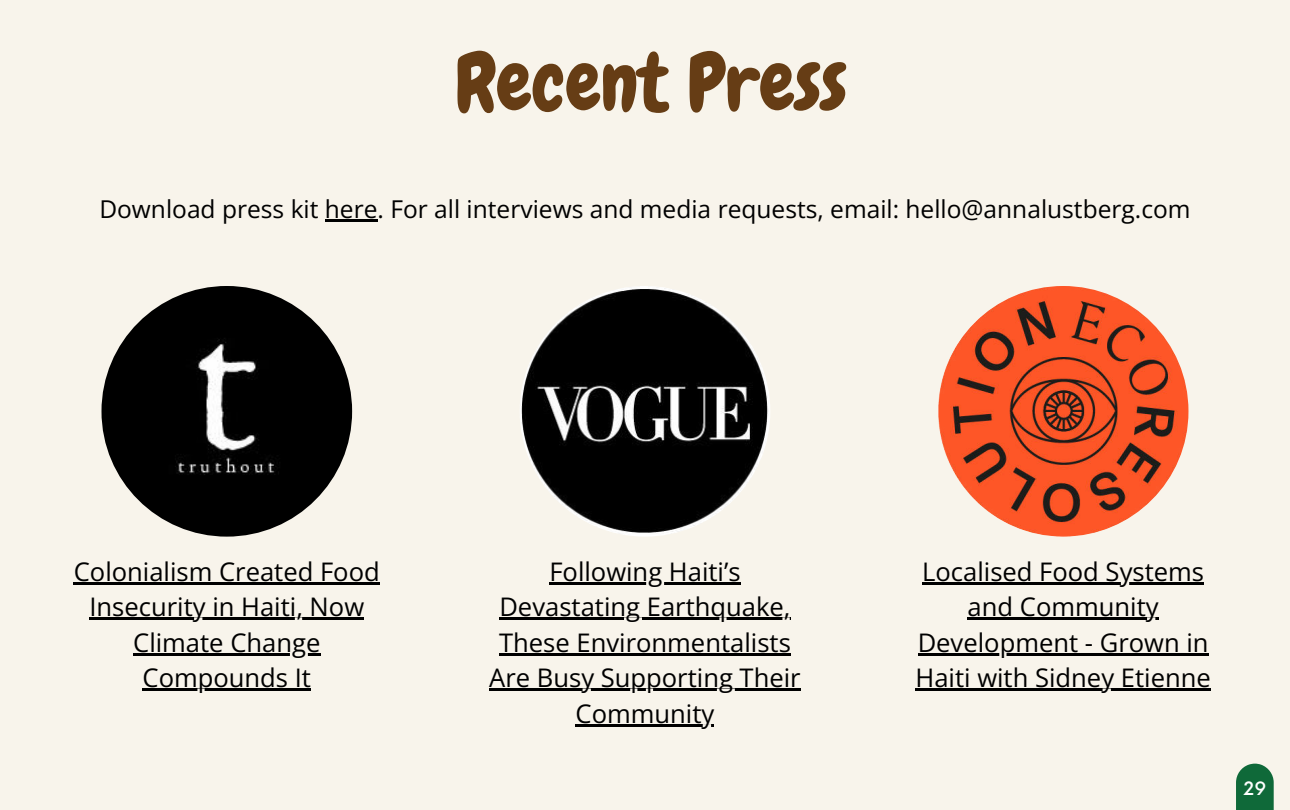
<style>
.page{position:relative;width:1290px;height:810px;background:#f8f4eb}
.page>*{position:absolute;margin:0;border:0;box-sizing:border-box;transform-origin:0 0}
.t1{font:80px "Chewy";color:#663d15}
.t2{font:25.6px/35.6px "Open Sans";color:#000;text-align:center}
.t3{font:24.6px "Open Sans";color:#000}
.t4{font:500 18px "Now";color:#fff}
</style>
<div class="page">
<img style="left:101px;top:286px;width:251px;height:251px;border-radius:50%">
<img style="left:520px;top:286px;width:250px;height:251px;border-radius:50%">
<img style="left:938px;top:286px;width:250px;height:251px;border-radius:50%">
<hr style="left:74px;top:582px;width:306px;height:2px;background:#000">
<hr style="left:89px;top:618px;width:275px;height:2px;background:#000">
<hr style="left:133px;top:653px;width:187px;height:2px;background:#000">
<hr style="left:143px;top:689px;width:168px;height:2px;background:#000">
<hr style="left:549px;top:582px;width:192px;height:2px;background:#000">
<hr style="left:499px;top:618px;width:292px;height:2px;background:#000">
<hr style="left:499px;top:653px;width:292px;height:2px;background:#000">
<hr style="left:489px;top:689px;width:312px;height:2px;background:#000">
<hr style="left:576px;top:724px;width:138px;height:3px;background:#000">
<hr style="left:922px;top:582px;width:282px;height:2px;background:#000">
<hr style="left:968px;top:618px;width:191px;height:2px;background:#000">
<hr style="left:918px;top:653px;width:291px;height:2px;background:#000">
<hr style="left:916px;top:689px;width:295px;height:2px;background:#000">
<hr style="left:325px;top:219px;width:53px;height:2px;background:#000">
<svg style="left:1236px;top:764px;width:38px;height:46px;background:#237548"></svg>
<h1 class="t1" style="left:455px;top:32px;width:393px">Recent Press</h1>
<p class="t3" style="left:99px;top:192px;width:1093px">Download press kit here. For all interviews and media requests, email: hello@annalustberg.com</p>
<p class="t2" style="left:74px;top:553px;width:308px">Colonialism Created Food<br>Insecurity in Haiti, Now<br>Climate Change<br>Compounds It</p>
<p class="t2" style="left:489px;top:553px;width:313px">Following Haiti’s<br>Devastating Earthquake,<br>These Environmentalists<br>Are Busy Supporting Their<br>Community</p>
<p class="t2" style="left:916px;top:553px;width:297px">Localised Food Systems and Community<br>Development - Grown in<br>Haiti with Sidney Etienne</p>
<p class="t4" style="left:1243px;top:775px;width:24px">29</p>
</div>
